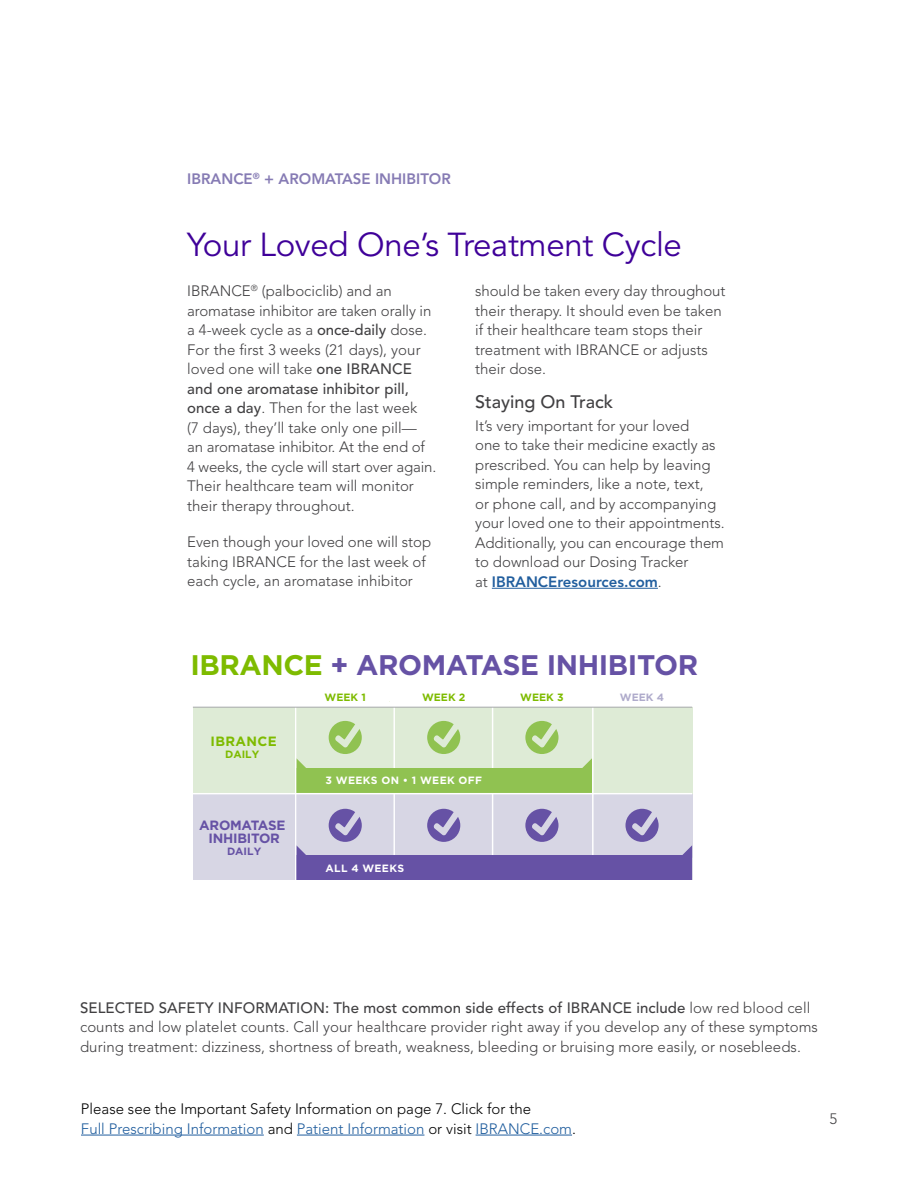
<style>
.page{position:relative;width:918px;height:1188px;background:#fff}
.page>*{position:absolute;margin:0;border:0;box-sizing:border-box;transform-origin:0 0}
.t1{font:33px "Avenir LT Std";letter-spacing:-.01em;color:#3f0099}
.t2{font:700 28.35px "Gotham";letter-spacing:-.015em;color:#6652a5}
.t3{font:500 18px "Avenir LT Std";color:#414042}
.t4{font:300 15px/19.5px "Avenir LT Std";color:#414042}
.t5{font:300 15px/19.5px "Avenir LT Std";color:#000}
.t6{font:800 15px "Avenir LT Std";color:#867bb4}
.t7{font:700 13.5px/13.5px "Gotham";letter-spacing:-.02em;color:#6652a5;text-align:center}
.t8{font:700 13.5px "Gotham";letter-spacing:.025em;color:#7ebb00}
.t9{font:700 10.5px "Gotham";letter-spacing:.03em;color:#fff}
.t10{font:700 10.5px "Gotham";color:#7ebb00}
.t11{font:700 10.5px "Gotham";color:#afabcb}
.t12{font:700 10.5px "Gotham";color:#6652a5}
.s1{font-weight:500}
.s2{font-weight:800;color:#215e9e}
.s3{color:#7ebb00}
.s4{color:#215e9e}
</style>
<div class="page">
<hr style="left:492px;top:588px;width:166px;height:1px;background:#215e9e">
<div style="left:193px;top:794px;width:499px;height:86px;background:#d7d6e4"></div>
<div style="left:193px;top:707px;width:499px;height:87px;background:#deebd6"></div>
<hr style="left:394px;top:707px;width:1px;height:173px;background:#fff">
<hr style="left:492px;top:707px;width:1px;height:173px;background:#fff">
<div style="left:296px;top:769px;width:296px;height:24px;background:#90c251"></div>
<hr style="left:193px;top:793px;width:499px;height:1px;background:#fff">
<svg style="left:296px;top:758px;width:13px;height:13px"></svg>
<svg style="left:580px;top:758px;width:12px;height:11px"></svg>
<svg style="left:296px;top:846px;width:13px;height:10px"></svg>
<svg style="left:680px;top:845px;width:12px;height:11px"></svg>
<div style="left:626px;top:809px;width:33px;height:33px;background:#6652a5;border-radius:50%"></div>
<svg style="left:632px;top:810px;width:26px;height:26px"></svg>
<div style="left:525px;top:809px;width:34px;height:33px;background:#6652a5;border-radius:50%"></div>
<svg style="left:532px;top:810px;width:26px;height:26px"></svg>
<div style="left:427px;top:809px;width:33px;height:33px;background:#6652a5;border-radius:50%"></div>
<svg style="left:433px;top:810px;width:27px;height:26px"></svg>
<div style="left:329px;top:809px;width:33px;height:33px;background:#6652a5;border-radius:50%"></div>
<svg style="left:335px;top:810px;width:26px;height:26px"></svg>
<div style="left:329px;top:721px;width:33px;height:33px;background:#90c251;border-radius:50%"></div>
<svg style="left:335px;top:723px;width:26px;height:25px"></svg>
<div style="left:427px;top:721px;width:33px;height:33px;background:#90c251;border-radius:50%"></div>
<svg style="left:433px;top:723px;width:27px;height:25px"></svg>
<div style="left:525px;top:721px;width:34px;height:33px;background:#90c251;border-radius:50%"></div>
<svg style="left:532px;top:723px;width:26px;height:25px"></svg>
<hr style="left:592px;top:707px;width:2px;height:173px;background:#fff">
<div style="left:296px;top:856px;width:396px;height:24px;background:#6652a5"></div>
<hr style="left:295px;top:707px;width:1px;height:173px;background:#fff">
<hr style="left:193px;top:707px;width:499px;height:1px;background:#a7a9ac">
<hr style="left:81px;top:1135px;width:183px;height:1px;background:#215e9e">
<hr style="left:297px;top:1135px;width:127px;height:1px;background:#215e9e">
<hr style="left:476px;top:1135px;width:96px;height:1px;background:#215e9e">
<p class="t6" style="left:187px;top:170px;width:265px">IBRANCE<sup>®</sup> + AROMATASE INHIBITOR</p>
<h1 class="t1" style="left:187px;top:225px;width:496px">Your Loved One’s Treatment Cycle</h1>
<p class="t4" style="left:187px;top:281px;width:251px">IBRANCE<sup>®</sup> (palbociclib) and an aromatase inhibitor are taken orally in a 4-week cycle as a <span class="s1">once-daily</span> dose.<br>For the first 3 weeks (21 days), your loved one will take <span class="s1">one IBRANCE and one aromatase inhibitor pill, once a day</span>. Then for the last week<br>(7 days), they’ll take only one pill— an aromatase inhibitor. At the end of 4 weeks, the cycle will start over again.<br>Their healthcare team will monitor their therapy throughout.</p>
<p class="t4" style="left:187px;top:532px;width:245px">Even though your loved one will stop taking IBRANCE for the last week of each cycle, an aromatase inhibitor</p>
<p class="t4" style="left:475px;top:281px;width:252px">should be taken every day throughout their therapy. It should even be taken if their healthcare team stops their treatment with IBRANCE or adjusts their dose.</p>
<p class="t3" style="left:475px;top:391px;width:140px">Staying On Track</p>
<p class="t4" style="left:475px;top:416px;width:251px">It’s very important for your loved<br>one to take their medicine exactly as prescribed. You can help by leaving simple reminders, like a note, text,<br>or phone call, and by accompanying your loved one to their appointments.<br>Additionally, you can encourage them to download our Dosing Tracker<br>at <span class="s2">IBRANCEresources.com</span>.</p>
<h2 class="t2" style="left:190px;top:649px;width:509px"><span class="s3">IBRANCE</span> + AROMATASE INHIBITOR</h2>
<p class="t10" style="left:325px;top:691px;width:43px">WEEK 1</p>
<p class="t10" style="left:422px;top:691px;width:45px">WEEK 2</p>
<p class="t10" style="left:520px;top:691px;width:45px">WEEK 3</p>
<p class="t11" style="left:620px;top:691px;width:46px">WEEK 4</p>
<p class="t8" style="left:211px;top:733px;width:68px">IBRANCE</p>
<p class="t10" style="left:225px;top:748px;width:36px">DAILY</p>
<p class="t7" style="left:199px;top:818px;width:88px">AROMATASE<br>INHIBITOR</p>
<p class="t12" style="left:227px;top:846px;width:36px">DAILY</p>
<p class="t9" style="left:326px;top:775px;width:158px">3 WEEKS ON • 1 WEEK OFF</p>
<p class="t9" style="left:326px;top:862px;width:80px">ALL 4 WEEKS</p>
<p class="t4" style="left:80px;top:998px;width:739px"><span class="s1">SELECTED SAFETY INFORMATION: The most common side effects of IBRANCE include</span> low red blood cell counts and low platelet counts. Call your healthcare provider right away if you develop any of these symptoms during treatment: dizziness, shortness of breath, weakness, bleeding or bruising more easily, or nosebleeds.</p>
<p class="t5" style="left:81px;top:1099px;width:496px">Please see the Important Safety Information on page 7. Click for the<br><span class="s4">Full Prescribing Information</span> and <span class="s4">Patient Information</span> or visit <span class="s4">IBRANCE.com</span>.</p>
<p class="t4" style="left:829px;top:1109px;width:9px">5</p>
</div>
